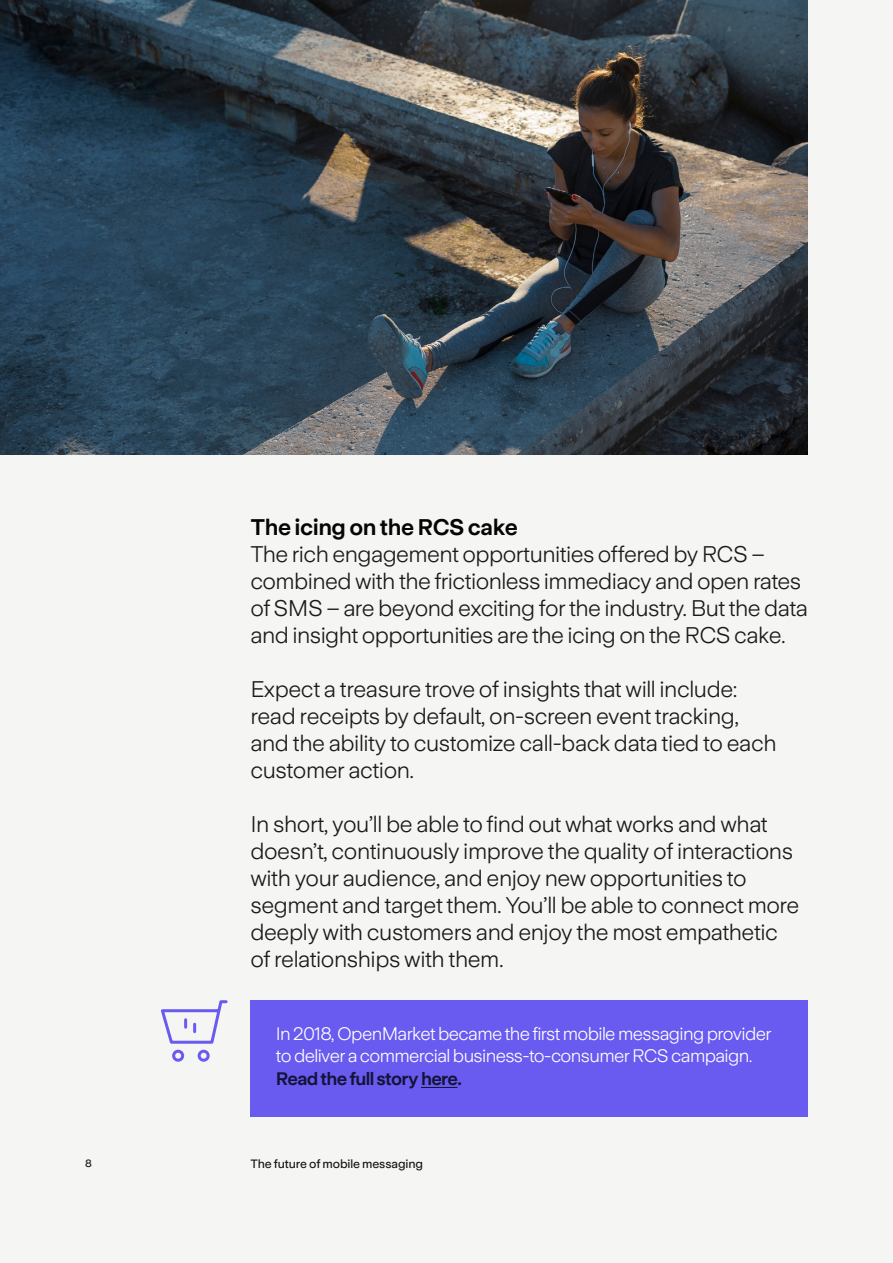
<style>
.page{position:relative;width:893px;height:1263px;background:#f5f5f3}
.page>*{position:absolute;margin:0;border:0;box-sizing:border-box;transform-origin:0 0}
.Large_body{font:22.5px/27px "Universal Sans 400";letter-spacing:-.02em;color:#1a1a1a}
.Large_Body_Title{font:22.5px "Universal Sans 800";letter-spacing:-.02em;color:#050505}
.Small_Body{font:18px/22.5px "Universal Sans 400";letter-spacing:-.035em;color:#fff}
.Small_Body-2{font:18px "Universal Sans 800";letter-spacing:-.035em;color:#141436}
.t1{font:12px "Universal Sans 600";letter-spacing:-.01em;color:#131313}
.t2{font:10.5px "Universal Sans 600";color:#131313}
</style>
<div class="page">
<div style="left:250px;top:1000px;width:558px;height:116px;background:#695af0"></div>
<hr style="left:421px;top:1087px;width:37px;height:1px;background:#141436">
<div style="left:198px;top:1050px;width:12px;height:12px;border:3px solid #695af0;border-radius:50%"></div>
<div style="left:172px;top:1050px;width:12px;height:12px;border:3px solid #695af0;border-radius:50%"></div>
<svg style="left:161px;top:1000px;width:67px;height:44px"></svg>
<img style="left:0;top:0;width:808px;height:454px">
<p class="Large_Body_Title" style="left:250px;top:514px;width:269px">The icing on the RCS cake</p>
<p class="Large_body" style="left:250px;top:541px;width:559px">The rich engagement opportunities offered by RCS – combined with the frictionless immediacy and open rates of SMS – are beyond exciting for the industry. But the data and insight opportunities are the icing on the RCS cake.</p>
<p class="Large_body" style="left:250px;top:676px;width:528px">Expect a treasure trove of insights that will include: read receipts by default, on-screen event tracking, and the ability to customize call-back data tied to each customer action.</p>
<p class="Large_body" style="left:250px;top:811px;width:551px">In short, you’ll be able to find out what works and what doesn’t, continuously improve the quality of interactions with your audience, and enjoy new opportunities to segment and target them. You’ll be able to connect more deeply with customers and enjoy the most empathetic of relationships with them.</p>
<p class="Small_Body" style="left:276px;top:1022px;width:497px">In 2018, OpenMarket became the first mobile messaging provider to deliver a commercial business-to-consumer RCS campaign.</p>
<p class="Small_Body-2" style="left:276px;top:1068px;width:188px">Read the full story here.</p>
<p class="t2" style="left:85px;top:1157px;width:8px">8</p>
<p class="t1" style="left:250px;top:1157px;width:174px">The future of mobile messaging</p>
</div>
